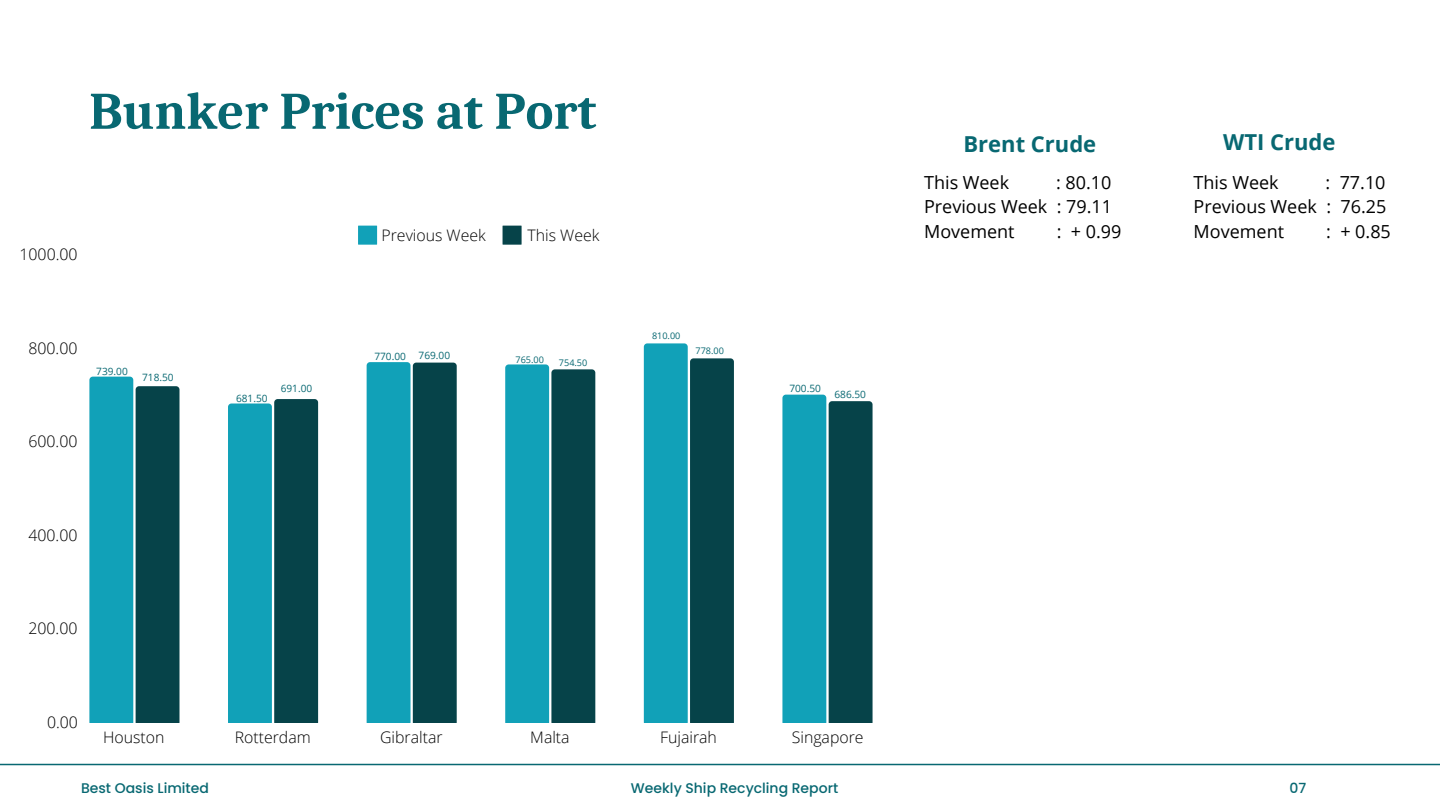
<style>
.page{position:relative;width:1440px;height:810px;background:#fff}
.page>*{position:absolute;margin:0;border:0;box-sizing:border-box;transform-origin:0 0}
.t1{font:700 52.5px "Caladea";color:#086872}
.t2{font:700 22px "Open Sans";color:#086872}
.t3{font:18px/24.8px "Open Sans";color:#000;text-align:justify}
.t4{font:300 15.9px "Open Sans";color:#000}
.t5{font:500 14px "Poppins";color:#086872}
.t6{font:10.1px "Open Sans";color:#086872}
.t7{font:9.1px "Open Sans";color:#086872}
</style>
<div class="page">
<svg style="left:358px;top:226px;width:19px;height:19px"></svg>
<svg style="left:503px;top:226px;width:19px;height:19px"></svg>
<svg style="left:89px;top:377px;width:91px;height:345px;background:#167a89"></svg>
<svg style="left:228px;top:399px;width:90px;height:323px;background:#137684"></svg>
<svg style="left:367px;top:362px;width:90px;height:360px;background:#117583"></svg>
<svg style="left:505px;top:364px;width:90px;height:358px;background:#157886"></svg>
<svg style="left:644px;top:343px;width:90px;height:379px;background:#167987"></svg>
<svg style="left:782px;top:395px;width:91px;height:327px;background:#167a88"></svg>
<hr style="left:0;top:764px;width:1440px;height:1px;background:#086872">
<h1 class="t1" style="left:89px;top:82px;width:509px">Bunker Prices at Port</h1>
<p class="t4" style="left:20px;top:243px;width:60px">1000.00</p>
<p class="t4" style="left:29px;top:337px;width:50px">800.00</p>
<p class="t6" style="left:96px;top:364px;width:33px">739.00</p>
<p class="t6" style="left:142px;top:370px;width:33px">718.50</p>
<p class="t4" style="left:29px;top:430px;width:50px">600.00</p>
<p class="t6" style="left:236px;top:392px;width:33px">681.50</p>
<p class="t6" style="left:281px;top:382px;width:33px">691.00</p>
<p class="t4" style="left:382px;top:224px;width:106px">Previous Week</p>
<p class="t4" style="left:528px;top:224px;width:73px">This Week</p>
<p class="t6" style="left:419px;top:348px;width:33px">769.00</p>
<p class="t6" style="left:374px;top:349px;width:33px">770.00</p>
<p class="t7" style="left:516px;top:353px;width:30px">765.00</p>
<p class="t7" style="left:559px;top:356px;width:30px">754.50</p>
<p class="t7" style="left:652px;top:330px;width:30px">810.00</p>
<p class="t7" style="left:696px;top:344px;width:30px">778.00</p>
<p class="t6" style="left:789px;top:381px;width:33px">700.50</p>
<p class="t6" style="left:834px;top:387px;width:33px">686.50</p>
<p class="t4" style="left:29px;top:524px;width:50px">400.00</p>
<p class="t4" style="left:29px;top:617px;width:50px">200.00</p>
<p class="t4" style="left:47px;top:711px;width:32px">0.00</p>
<p class="t4" style="left:103px;top:726px;width:63px">Houston</p>
<p class="t4" style="left:235px;top:726px;width:78px">Rotterdam</p>
<p class="t4" style="left:380px;top:726px;width:64px">Gibraltar</p>
<p class="t4" style="left:530px;top:726px;width:41px">Malta</p>
<p class="t4" style="left:660px;top:726px;width:58px">Fujairah</p>
<p class="t4" style="left:792px;top:726px;width:73px">Singapore</p>
<h2 class="t2" style="left:963px;top:128px;width:134px">Brent Crude</h2>
<h2 class="t2" style="left:1223px;top:127px;width:114px">WTI Crude</h2>
<p class="t3" style="left:1194px;top:169px;width:87px">This Week</p>
<p class="t3" style="left:924px;top:169px;width:87px">This Week</p>
<p class="t3" style="left:924px;top:169px;width:190px;text-indent:132px">: 80.10<br>Previous Week : 79.11<br>Movement</p>
<p class="t3" style="left:1194px;top:169px;width:194px;text-indent:132px">: 77.10<br>Previous Week : 76.25<br>Movement</p>
<p class="t3" style="left:1057px;top:219px;width:66px">: + 0.99</p>
<p class="t3" style="left:1326px;top:219px;width:66px">: + 0.85</p>
<p class="t5" style="left:81px;top:779px;width:129px">Best Oasis Limited</p>
<p class="t5" style="left:631px;top:779px;width:209px">Weekly Ship Recycling Report</p>
<p class="t5" style="left:1289px;top:779px;width:18px">07</p>
</div>
